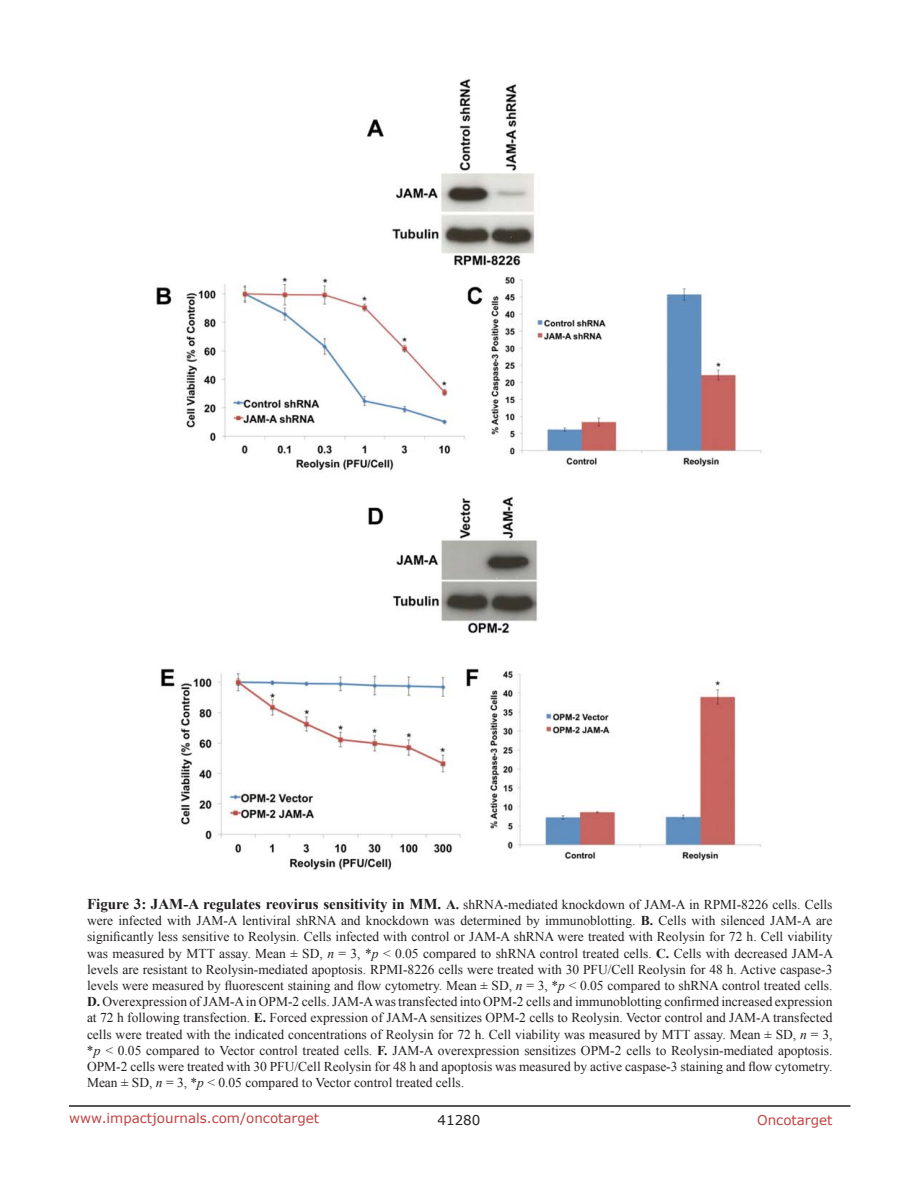
<style>
.page{position:relative;width:918px;height:1188px;background:#fff}
.page>*{position:absolute;margin:0;border:0;box-sizing:border-box;transform-origin:0 0}
.FigureText{font:13.5px/16.2px "Times New Roman";color:#231f20;text-align:justify}
.t1{font:13.5px "Verdana";color:#c24141}
.t2{font:13.5px "Verdana";color:#231f20}
.s1{font-weight:700;font-size:15px}
.s2{font-weight:700}
.s3{font-style:italic}
</style>
<div class="page">
<hr style="left:69px;top:1105px;width:781px;height:2px;background:#231f20">
<img style="left:156px;top:78px;width:606px;height:792px">
<p class="FigureText" style="left:87px;top:896px;width:748px"><span class="s1">Figure 3: JAM-A regulates reovirus sensitivity in MM.</span> <span class="s2">A.</span> shRNA-mediated knockdown of JAM-A in RPMI-8226 cells. Cells were infected with JAM-A lentiviral shRNA and knockdown was determined by immunoblotting. <span class="s2">B.</span> Cells with silenced JAM-A are significantly less sensitive to Reolysin. Cells infected with control or JAM-A shRNA were treated with Reolysin for 72 h. Cell viability was measured by MTT assay. Mean ± SD, <span class="s3">n</span> = 3, *<span class="s3">p</span> &lt; 0.05 compared to shRNA control treated cells. <span class="s2">C.</span> Cells with decreased JAM-A levels are resistant to Reolysin-mediated apoptosis. RPMI-8226 cells were treated with 30 PFU/Cell Reolysin for 48 h. Active caspase-3 levels were measured by fluorescent staining and flow cytometry. Mean ± SD, <span class="s3">n</span> = 3, *<span class="s3">p</span> &lt; 0.05 compared to shRNA control treated cells.<br><span class="s2">D.</span> Overexpression of JAM-A in OPM-2 cells. JAM-A was transfected into OPM-2 cells and immunoblotting confirmed increased expression at 72 h following transfection. <span class="s2">E.</span> Forced expression of JAM-A sensitizes OPM-2 cells to Reolysin. Vector control and JAM-A transfected cells were treated with the indicated concentrations of Reolysin for 72 h. Cell viability was measured by MTT assay. Mean ± SD, <span class="s3">n</span> = 3, *<span class="s3">p</span> &lt; 0.05 compared to Vector control treated cells. <span class="s2">F.</span> JAM-A overexpression sensitizes OPM-2 cells to Reolysin-mediated apoptosis.<br>OPM-2 cells were treated with 30 PFU/Cell Reolysin for 48 h and apoptosis was measured by active caspase-3 staining and flow cytometry.<br>Mean ± SD, <span class="s3">n</span> = 3, *<span class="s3">p</span> &lt; 0.05 compared to Vector control treated cells.</p>
<p class="t1" style="left:69px;top:1109px;width:252px">www.impactjournals.com/oncotarget</p>
<p class="t2" style="left:438px;top:1111px;width:44px">41280</p>
<p class="t1" style="left:757px;top:1111px;width:77px">Oncotarget</p>
</div>
